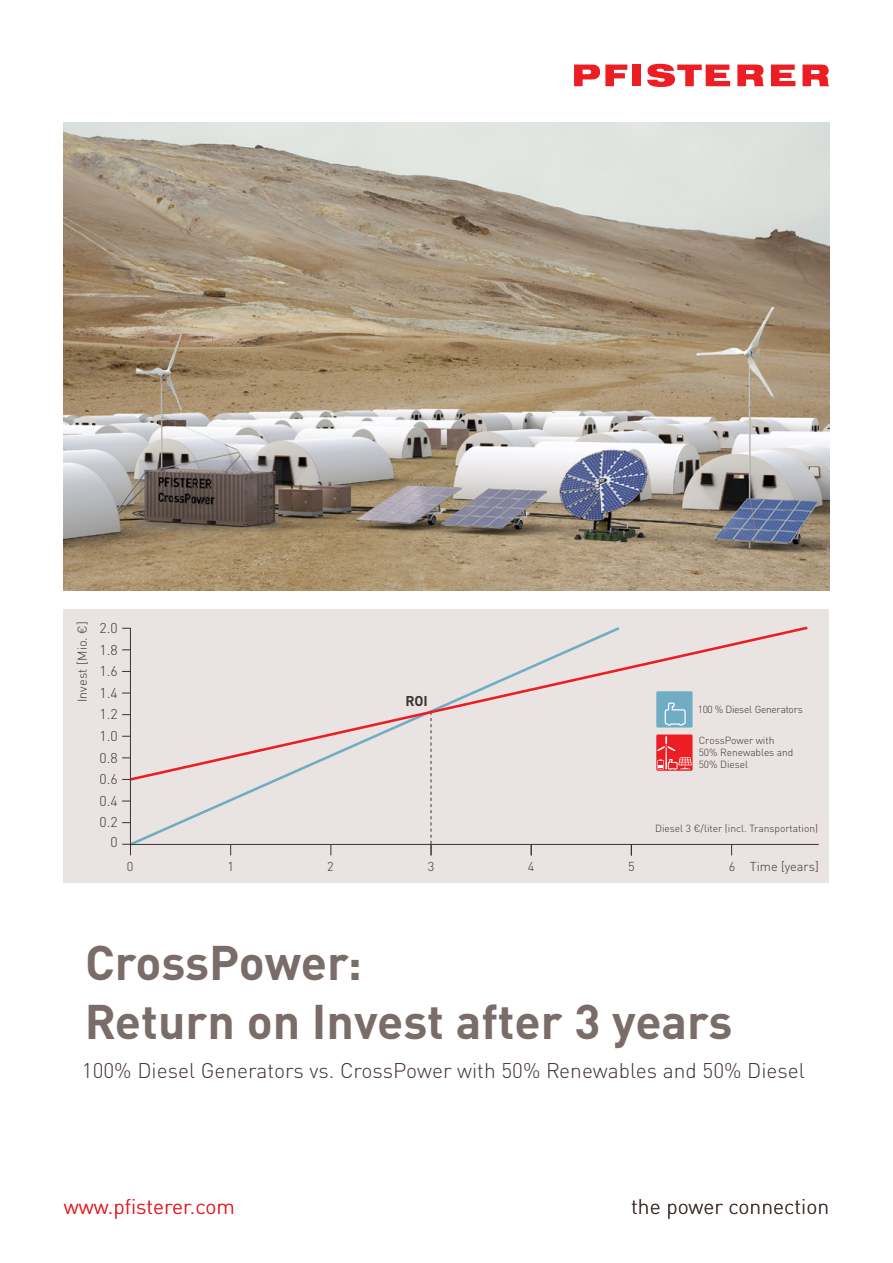
<style>
.page{position:relative;width:893px;height:1263px;background:#fff}
.page>*{position:absolute;margin:0;border:0;box-sizing:border-box;transform-origin:0 0}
.Headline{font:700 48px "DIN Pro";color:#7a6c68}
.Subheadline{font:300 21px "DIN Pro";color:#40312d}
._14_18_-_HelNeu_75{font:300 21px "DIN Pro";color:#40312d}
._14_18_-_HelNeu_45{font:300 21px "DIN Pro";color:#ed1d24}
.t1{font:300 14.1px "DIN Pro";color:#40312d}
.t2{font:700 14.1px "DIN Pro";color:#40312d}
.t3{font:300 12.75px "DIN Pro";color:#40312d}
.t4{font:300 10.2px/12.3px "DIN Pro";letter-spacing:-.005em;color:#40312d}
.t5{font:300 10.2px "DIN Pro";letter-spacing:-.03em;color:#40312d}
</style>
<div class="page">
<svg style="left:574px;top:65px;width:53px;height:21px"></svg>
<div style="left:632px;top:65px;width:9px;height:21px;background:#ed1d24"></div>
<svg style="left:647px;top:64px;width:83px;height:23px"></svg>
<svg style="left:737px;top:65px;width:27px;height:21px"></svg>
<svg style="left:771px;top:65px;width:24px;height:21px"></svg>
<svg style="left:802px;top:65px;width:27px;height:21px"></svg>
<div style="left:64px;top:610px;width:765px;height:273px;background:#e9e3e1"></div>
<img style="left:64px;top:122px;width:765px;height:468px">
<svg style="left:127px;top:782px;width:495px;height:66px"></svg>
<svg style="left:127px;top:626px;width:681px;height:156px"></svg>
<div style="left:656px;top:734px;width:37px;height:37px;background:#ed1d24"></div>
<svg style="left:657px;top:736px;width:35px;height:34px"></svg>
<hr style="left:130px;top:844px;width:689px;height:1px;background:#40312d">
<hr style="left:130px;top:628px;width:1px;height:216px;background:#40312d">
<svg style="left:122px;top:844px;width:9px;height:11px"></svg>
<div style="left:656px;top:691px;width:37px;height:36px;background:#70adc4"></div>
<svg style="left:664px;top:702px;width:22px;height:24px"></svg>
<p class="t3" style="left:72px;top:702px;width:82px;rotate:-90deg">Invest [Mio. €]</p>
<p class="t1" style="left:100px;top:617px;width:20px">2.0</p>
<p class="t1" style="left:100px;top:639px;width:20px">1.8</p>
<p class="t1" style="left:100px;top:660px;width:20px">1.6</p>
<p class="t1" style="left:100px;top:682px;width:20px">1.4</p>
<p class="t1" style="left:100px;top:703px;width:20px">1.2</p>
<p class="t1" style="left:100px;top:725px;width:20px">1.0</p>
<p class="t1" style="left:100px;top:747px;width:20px">0.8</p>
<p class="t1" style="left:100px;top:768px;width:20px">0.6</p>
<p class="t1" style="left:100px;top:790px;width:20px">0.4</p>
<p class="t1" style="left:100px;top:811px;width:20px">0.2</p>
<p class="t1" style="left:110px;top:831px;width:9px">0</p>
<p class="t2" style="left:405px;top:689px;width:24px">ROI</p>
<p class="t5" style="left:698px;top:702px;width:107px">100 % Diesel Generators</p>
<p class="t4" style="left:699px;top:733px;width:96px">CrossPower with<br>50% Renewables and<br>50% Diesel</p>
<p class="t4" style="left:655px;top:822px;width:165px">Diesel 3 €/liter (incl. Transportation)</p>
<p class="t3" style="left:127px;top:856px;width:8px">0</p>
<p class="t3" style="left:227px;top:856px;width:8px">1</p>
<p class="t3" style="left:327px;top:856px;width:8px">2</p>
<p class="t3" style="left:428px;top:856px;width:8px">3</p>
<p class="t3" style="left:528px;top:856px;width:8px">4</p>
<p class="t3" style="left:628px;top:856px;width:8px">5</p>
<p class="t3" style="left:729px;top:856px;width:91px">6 Time [years]</p>
<p class="Headline" style="left:85px;top:923px;width:278px">CrossPower:</p>
<p class="Headline" style="left:85px;top:981px;width:649px">Return on Invest after 3 years</p>
<p class="Subheadline" style="left:82px;top:1054px;width:724px">100% Diesel Generators vs. CrossPower with 50% Renewables and 50% Diesel</p>
<p class="_14_18_-_HelNeu_45" style="left:64px;top:1191px;width:173px">www.pfisterer.com</p>
<p class="_14_18_-_HelNeu_75" style="left:631px;top:1191px;width:200px">the power connection</p>
</div>
